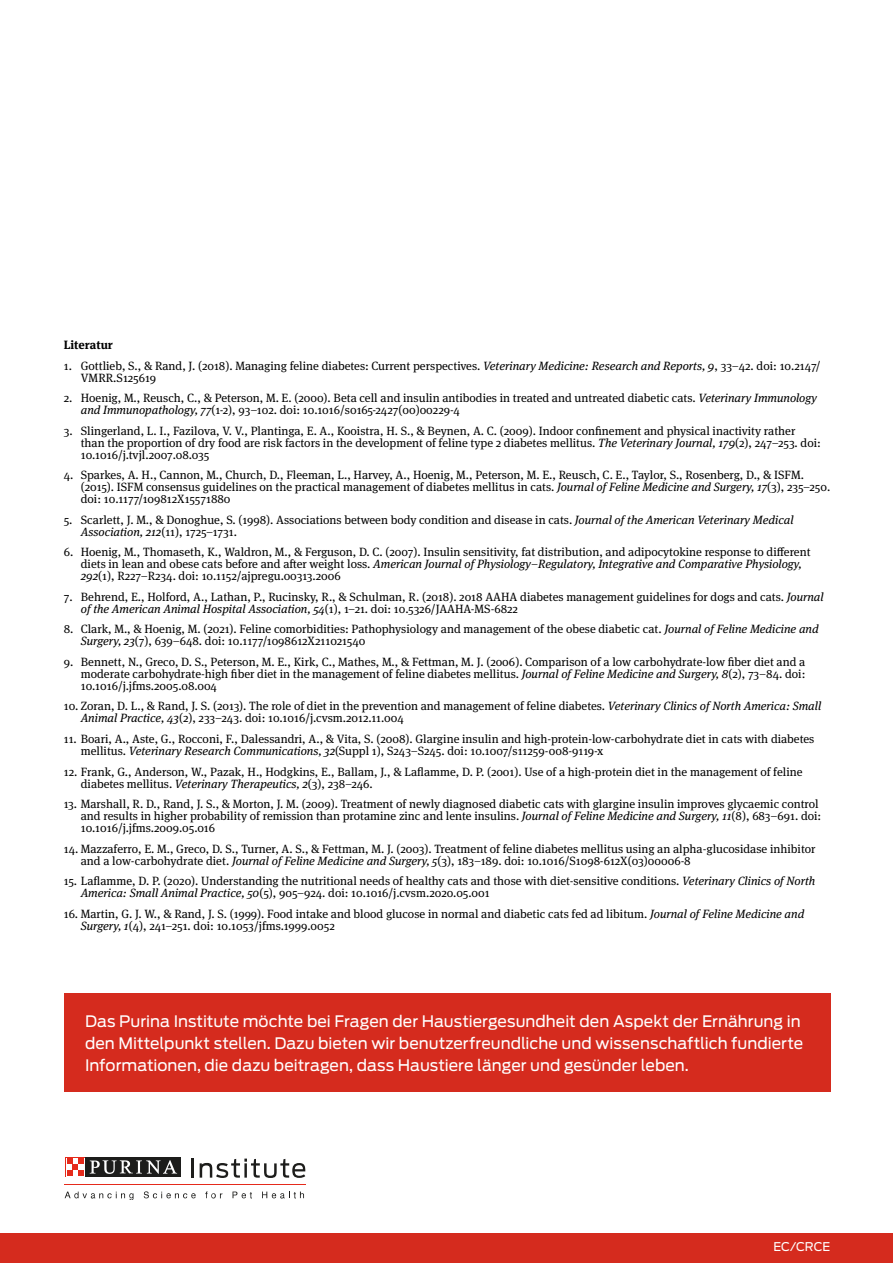
<style>
.page{position:relative;width:893px;height:1263px;background:#fff}
.page>*{position:absolute;margin:0;border:0;box-sizing:border-box;transform-origin:0 0}
.t1{font:italic 500 54px "Antenna";color:#fff}
.t2{font:15.75px/21.8px "Antenna";color:#fff}
.t3{font:12px/12px "Meta Serif Pro";color:#000}
.t4{font:700 12px "Meta Serif Pro";color:#000}
.t5{font:12px "Antenna";color:#fff}
.s1{font-style:italic}
</style>
<div class="page">
<div style="left:0;top:1233px;width:893px;height:30px;background:#d52b1e"></div>
<hr style="left:65px;top:1184px;width:241px;height:1px;background:#e52a1b">
<svg style="left:192px;top:1158px;width:2px;height:19px"></svg>
<svg style="left:200px;top:1158px;width:105px;height:20px"></svg>
<svg style="left:65px;top:1191px;width:68px;height:9px"></svg>
<svg style="left:144px;top:1191px;width:52px;height:7px"></svg>
<svg style="left:205px;top:1191px;width:17px;height:7px"></svg>
<svg style="left:233px;top:1191px;width:19px;height:7px"></svg>
<svg style="left:262px;top:1191px;width:42px;height:7px"></svg>
<div style="left:65px;top:1157px;width:21px;height:20px;background:#1d1d1b"></div>
<svg style="left:65px;top:1157px;width:20px;height:20px"></svg>
<div style="left:86px;top:1157px;width:95px;height:20px;background:#1d1d1b"></div>
<svg style="left:90px;top:1160px;width:87px;height:14px"></svg>
<svg style="left:66px;top:1158px;width:18px;height:18px"></svg>
<svg style="left:67px;top:1158px;width:17px;height:17px"></svg>
<div style="left:64px;top:993px;width:766px;height:99px;background:#d52b1e"></div>
<p class="t4" style="left:64px;top:336px;width:51px">Literatur</p>
<p class="t3" style="left:81px;top:359px;width:741px;text-indent:-17px">1. Gottlieb, S., &amp; Rand, J. (2018). Managing feline diabetes: Current perspectives. <span class="s1">Veterinary Medicine: Research and Reports, 9</span>, 33–42. doi: 10.2147/<br>VMRR.S125619</p>
<p class="t3" style="left:81px;top:392px;width:738px;text-indent:-17px">2. Hoenig, M., Reusch, C., &amp; Peterson, M. E. (2000). Beta cell and insulin antibodies in treated and untreated diabetic cats. <span class="s1">Veterinary Immunology and Immunopathology, 77</span>(1-2), 93–102. doi: 10.1016/s0165-2427(00)00229-4</p>
<p class="t3" style="left:81px;top:424px;width:742px;text-indent:-17px">3. Slingerland, L. I., Fazilova, V. V., Plantinga, E. A., Kooistra, H. S., &amp; Beynen, A. C. (2009). Indoor confinement and physical inactivity rather than the proportion of dry food are risk factors in the development of feline type 2 diabetes mellitus. <span class="s1">The Veterinary Journal, 179</span>(2), 247–253. doi:<br>10.1016/j.tvjl.2007.08.035</p>
<p class="t3" style="left:81px;top:469px;width:751px;text-indent:-17px">4. Sparkes, A. H., Cannon, M., Church, D., Fleeman, L., Harvey, A., Hoenig, M., Peterson, M. E., Reusch, C. E., Taylor, S., Rosenberg, D., &amp; ISFM. (2015). ISFM consensus guidelines on the practical management of diabetes mellitus in cats. <span class="s1">Journal of Feline Medicine and Surgery, 17</span>(3), 235–250. doi: 10.1177/109812X15571880</p>
<p class="t3" style="left:81px;top:513px;width:714px;text-indent:-17px">5. Scarlett, J. M., &amp; Donoghue, S. (1998). Associations between body condition and disease in cats. <span class="s1">Journal of the American Veterinary Medical<br>Association, 212</span>(11), 1725–1731.</p>
<p class="t3" style="left:81px;top:546px;width:731px;text-indent:-17px">6. Hoenig, M., Thomaseth, K., Waldron, M., &amp; Ferguson, D. C. (2007). Insulin sensitivity, fat distribution, and adipocytokine response to different diets in lean and obese cats before and after weight loss. <span class="s1">American Journal of Physiology–Regulatory, Integrative and Comparative Physiology,<br>292</span>(1), R227–R234. doi: 10.1152/ajpregu.00313.2006</p>
<p class="t3" style="left:81px;top:590px;width:744px;text-indent:-17px">7. Behrend, E., Holford, A., Lathan, P., Rucinsky, R., &amp; Schulman, R. (2018). 2018 AAHA diabetes management guidelines for dogs and cats. <span class="s1">Journal of the American Animal Hospital Association, 54</span>(1), 1–21. doi: 10.5326/JAAHA-MS-6822</p>
<p class="t3" style="left:81px;top:623px;width:739px;text-indent:-17px">8. Clark, M., &amp; Hoenig, M. (2021). Feline comorbidities: Pathophysiology and management of the obese diabetic cat. <span class="s1">Journal of Feline Medicine and<br>Surgery, 23</span>(7), 639–648. doi: 10.1177/1098612X211021540</p>
<p class="t3" style="left:81px;top:655px;width:726px;text-align:justify;text-indent:-17px">9. Bennett, N., Greco, D. S., Peterson, M. E., Kirk, C., Mathes, M., &amp; Fettman, M. J. (2006). Comparison of a low carbohydrate-low fiber diet and a moderate carbohydrate-high fiber diet in the management of feline diabetes mellitus. <span class="s1">Journal of Feline Medicine and Surgery, 8</span>(2), 73–84. doi:<br>10.1016/j.jfms.2005.08.004</p>
<p class="t3" style="left:81px;top:700px;width:742px;text-indent:-17px">10. Zoran, D. L., &amp; Rand, J. S. (2013). The role of diet in the prevention and management of feline diabetes. <span class="s1">Veterinary Clinics of North America: Small<br>Animal Practice, 43</span>(2), 233–243. doi: 10.1016/j.cvsm.2012.11.004</p>
<p class="t3" style="left:81px;top:732px;width:735px;text-indent:-17px">11. Boari, A., Aste, G., Rocconi, F., Dalessandri, A., &amp; Vita, S. (2008). Glargine insulin and high-protein-low-carbohydrate diet in cats with diabetes mellitus. <span class="s1">Veterinary Research Communications, 32</span>(Suppl 1), S243–S245. doi: 10.1007/s11259-008-9119-x</p>
<p class="t3" style="left:81px;top:765px;width:723px;text-indent:-17px">12. Frank, G., Anderson, W., Pazak, H., Hodgkins, E., Ballam, J., &amp; Laflamme, D. P. (2001). Use of a high-protein diet in the management of feline diabetes mellitus. <span class="s1">Veterinary Therapeutics, 2</span>(3), 238–246.</p>
<p class="t3" style="left:81px;top:797px;width:742px;text-indent:-17px">13. Marshall, R. D., Rand, J. S., &amp; Morton, J. M. (2009). Treatment of newly diagnosed diabetic cats with glargine insulin improves glycaemic control and results in higher probability of remission than protamine zinc and lente insulins. <span class="s1">Journal of Feline Medicine and Surgery, 11</span>(8), 683–691. doi:<br>10.1016/j.jfms.2009.05.016</p>
<p class="t3" style="left:81px;top:842px;width:736px;text-indent:-17px">14. Mazzaferro, E. M., Greco, D. S., Turner, A. S., &amp; Fettman, M. J. (2003). Treatment of feline diabetes mellitus using an alpha-glucosidase inhibitor and a low-carbohydrate diet. <span class="s1">Journal of Feline Medicine and Surgery, 5</span>(3), 183–189. doi: 10.1016/S1098-612X(03)00006-8</p>
<p class="t3" style="left:81px;top:874px;width:736px;text-indent:-17px">15. Laflamme, D. P. (2020). Understanding the nutritional needs of healthy cats and those with diet-sensitive conditions. <span class="s1">Veterinary Clinics of North<br>America: Small Animal Practice, 50</span>(5), 905–924. doi: 10.1016/j.cvsm.2020.05.001</p>
<p class="t3" style="left:81px;top:907px;width:725px;text-indent:-17px">16. Martin, G. J. W., &amp; Rand, J. S. (1999). Food intake and blood glucose in normal and diabetic cats fed ad libitum. <span class="s1">Journal of Feline Medicine and<br>Surgery, 1</span>(4), 241–251. doi: 10.1053/jfms.1999.0052</p>
<h1 class="t1" style="left:78px;top:453px;width:27px">“</h1>
<h1 class="t1" style="left:520px;top:496px;width:27px">”</h1>
<p class="t2" style="left:85px;top:1010px;width:720px">Das Purina Institute möchte bei Fragen der Haustiergesundheit den Aspekt der Ernährung in den Mittelpunkt stellen. Dazu bieten wir benutzerfreundliche und wissenschaftlich fundierte<br>Informationen, die dazu beitragen, dass Haustiere länger und gesünder leben.</p>
<p class="t5" style="left:773px;top:1239px;width:58px">EC/CRCE</p>
</div>
